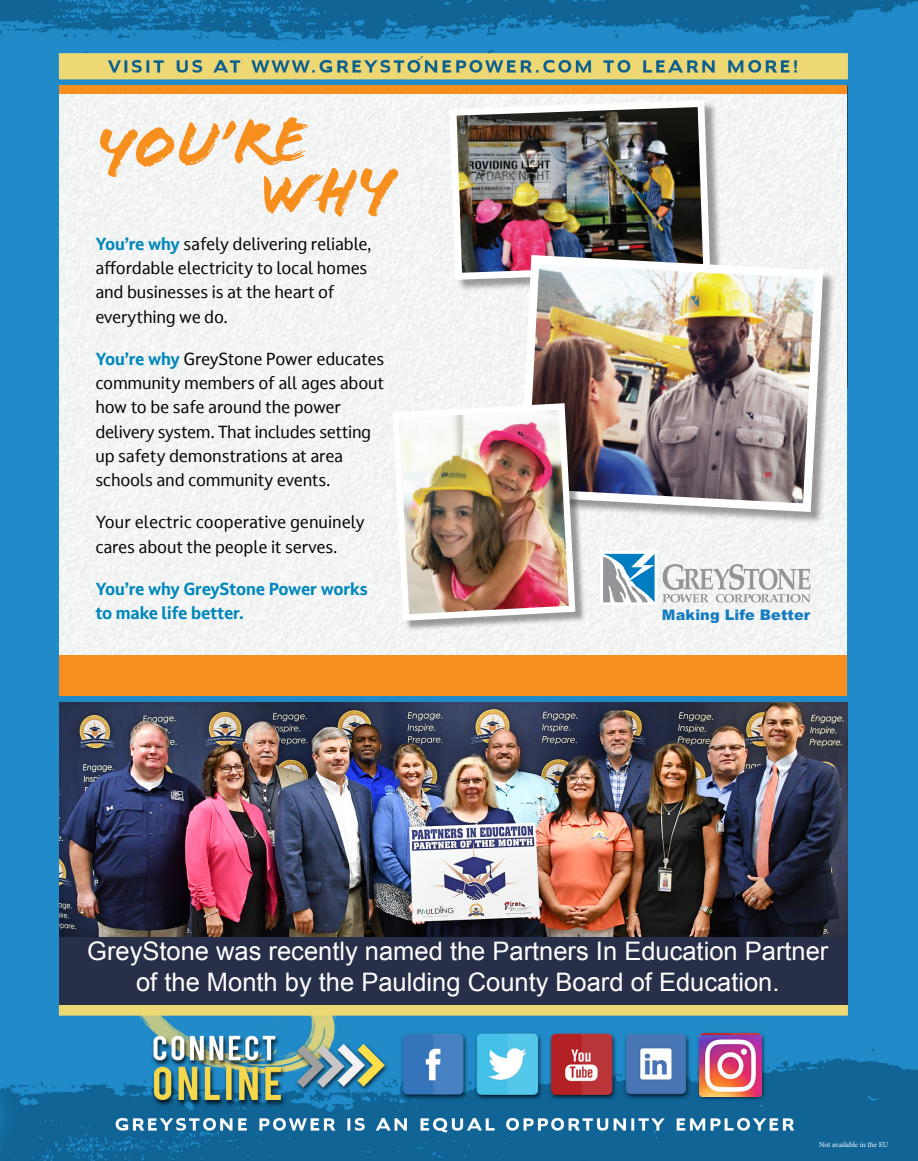
<style>
.page{position:relative;width:918px;height:1161px;background:#fff}
.page>*{position:absolute;margin:0;border:0;box-sizing:border-box;transform-origin:0 0}
.t1{font:65.7px/52.9px "Flood Std";color:#f68f1e}
.t2{font:25.5px/30.6px "Arial";color:#fff;text-align:center}
.t3{font:16.65px/24.3px "Darkmode Darkmode Off";letter-spacing:-.01em;color:#040503}
.t4{font:700 16.65px/24.3px "Darkmode Darkmode Off";letter-spacing:-.01em;color:#0087bb}
.t5{font:900 14.55px "Arial";letter-spacing:.01em;color:#147cc1}
.t6{font:7.5px "Minion Pro";color:#fff}
.s1{font-weight:700;color:#0087bb}
</style>
<div class="page">
<img style="left:0;top:0;width:918px;height:1161px">
<div style="left:59px;top:94px;width:788px;height:562px;background:#f3f4f4"></div>
<div style="left:59px;top:656px;width:788px;height:40px;background:#f68f1e"></div>
<div style="left:59px;top:86px;width:788px;height:8px;background:#f68f1e"></div>
<div style="left:451px;top:101px;width:271px;height:191px;background:#231f20;opacity:.43"></div>
<img style="left:446px;top:96px;width:268px;height:187px">
<div style="left:521px;top:257px;width:315px;height:268px;background:#231f20;opacity:.43"></div>
<img style="left:515px;top:251px;width:313px;height:265px">
<div style="left:394px;top:405px;width:192px;height:226px;background:#231f20;opacity:.43"></div>
<img style="left:389px;top:400px;width:190px;height:224px">
<svg style="left:662px;top:564px;width:149px;height:39px"></svg>
<svg style="left:601px;top:551px;width:56px;height:54px"></svg>
<svg style="left:603px;top:554px;width:52px;height:48px"></svg>
<img style="left:59px;top:702px;width:789px;height:235px">
<div style="left:59px;top:937px;width:789px;height:67px;background:#282f49"></div>
<img style="left:699px;top:1035px;width:63px;height:61px">
<h1 class="t1" style="left:256px;top:115px;width:136px;text-indent:-161px;rotate:-3deg">You’re<br>Why</h1>
<p class="t3" style="left:95px;top:231px;width:278px"><span class="s1">You’re why</span> safely delivering reliable, affordable electricity to local homes and businesses is at the heart of everything we do.</p>
<p class="t3" style="left:95px;top:346px;width:290px"><span class="s1">You’re why</span> GreyStone Power educates community members of all ages about how to be safe around the power delivery system. That includes setting up safety demonstrations at area schools and community events.</p>
<p class="t3" style="left:95px;top:510px;width:271px">Your electric cooperative genuinely cares about the people it serves.</p>
<p class="t4" style="left:95px;top:576px;width:274px">You’re why GreyStone Power works to make life better.</p>
<p class="t5" style="left:662px;top:605px;width:150px">Making Life Better</p>
<h2 class="t2" style="left:87px;top:936px;width:743px">GreyStone was recently named the Partners In Education Partner of the Month by the Paulding County Board of Education.</h2>
<p class="t6" style="left:819px;top:1140px;width:71px">Not available in the EU</p>
</div>
